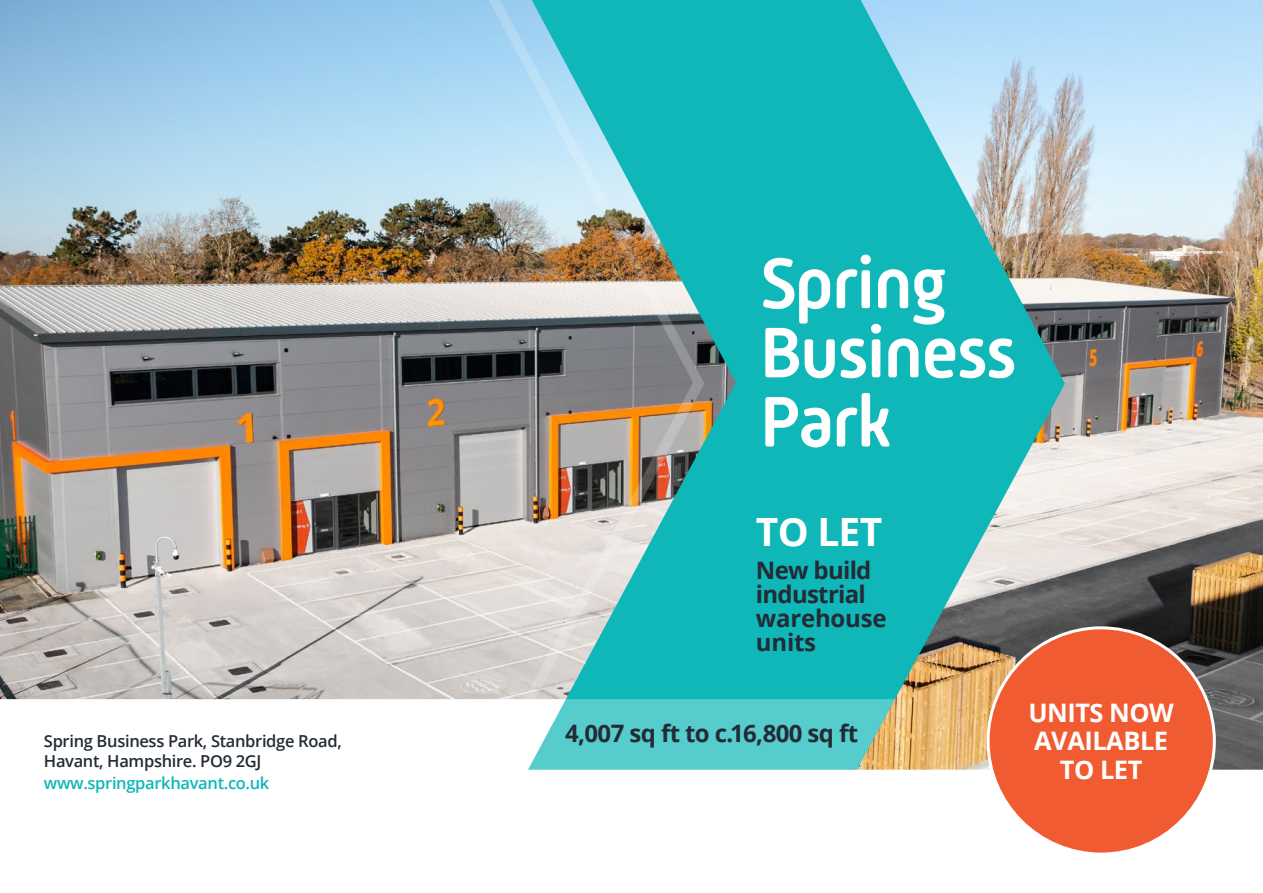
<style>
.page{position:relative;width:1263px;height:893px;background:#fff}
.page>*{position:absolute;margin:0;border:0;box-sizing:border-box;transform-origin:0 0}
.t1{font:500 73.2px/69.2px "Mic 32 New Rounded";letter-spacing:-.03em;color:#fff}
.t2{font:700 39px "Open Sans";color:#fff}
.t3{font:700 25.5px "Open Sans";letter-spacing:-.02em;color:#fff}
.t4{font:700 24px "Open Sans";letter-spacing:-.025em;color:#232b35}
.t5{font:600 16.5px/19.5px "Open Sans";letter-spacing:-.02em;color:#232b35}
.t6{font:600 16.5px "Open Sans";letter-spacing:-.02em;color:#0fb7b8}
</style>
<div class="page">
<img style="left:0;top:0;width:1263px;height:770px">
<svg style="left:704px;top:0;width:361px;height:770px;background:#3fb8b7"></svg>
<svg style="left:482px;top:699px;width:413px;height:71px;background:#66cac4"></svg>
<img style="left:482px;top:0;width:222px;height:766px">
<div style="left:988px;top:628px;width:226px;height:226px;background:#f15b31;border-radius:50%"></div>
<p class="t5" style="left:44px;top:731px;width:299px">Spring Business Park, Stanbridge Road,<br>Havant, Hampshire. PO9 2GJ</p>
<p class="t6" style="left:44px;top:772px;width:227px">www.springparkhavant.co.uk</p>
<p class="t1" style="left:760px;top:248px;width:259px">Spring<br>Business<br>Park</p>
<p class="t2" style="left:756px;top:504px;width:128px">TO LET</p>
<p class="t4" style="left:756px;top:553px;width:117px">New build</p>
<p class="t4" style="left:756px;top:577px;width:111px">industrial</p>
<p class="t4" style="left:756px;top:601px;width:132px">warehouse</p>
<p class="t4" style="left:756px;top:625px;width:62px">units</p>
<p class="t4" style="left:565px;top:717px;width:295px">4,007 sq ft to c.16,800 sq ft</p>
<p class="t3" style="left:1028px;top:695px;width:147px">UNITS NOW</p>
<p class="t3" style="left:1034px;top:723px;width:135px">AVAILABLE</p>
<p class="t3" style="left:1060px;top:752px;width:84px">TO LET</p>
</div>
